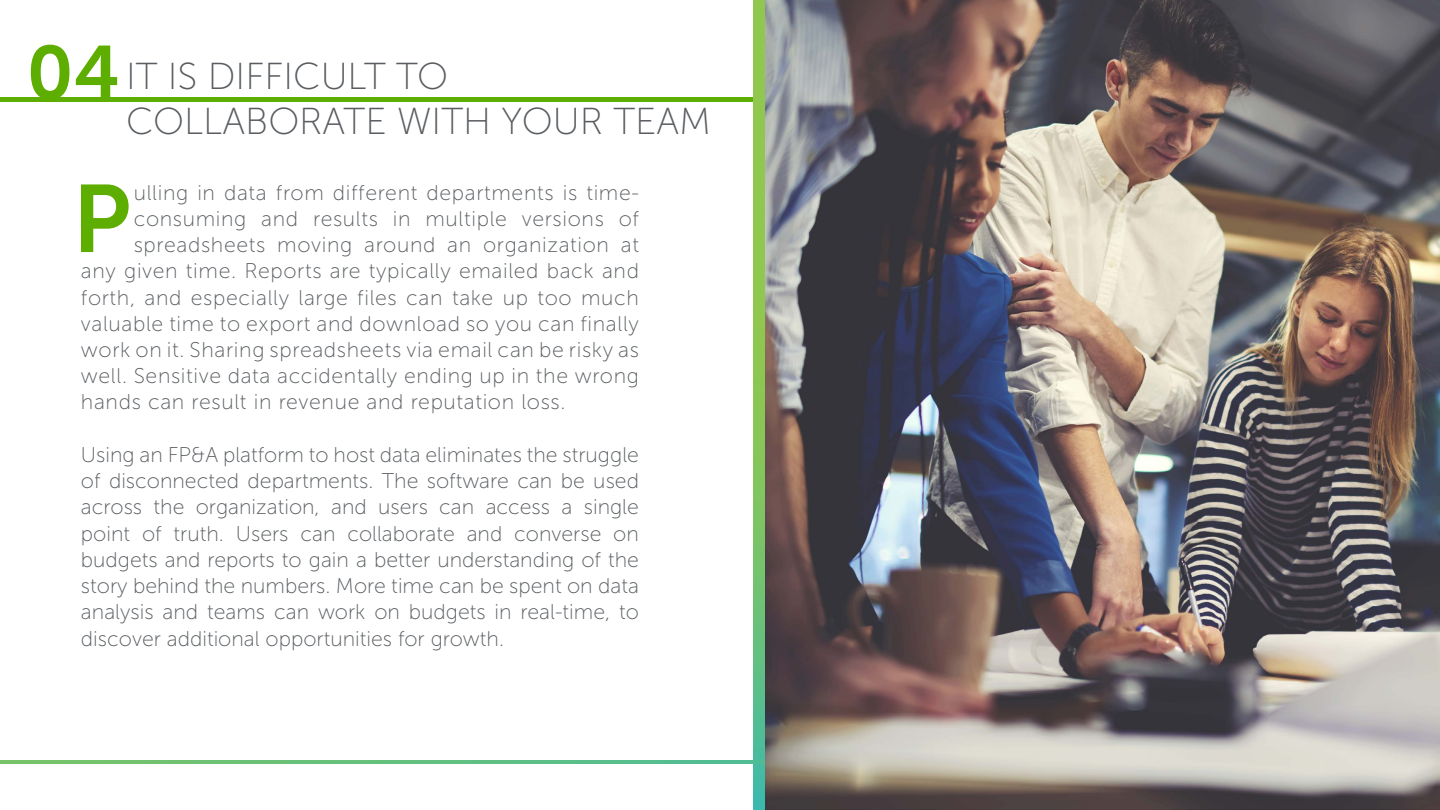
<style>
.page{position:relative;width:1440px;height:810px;background:#fff}
.page>*{position:absolute;margin:0;border:0;box-sizing:border-box;transform-origin:0 0}
.t1{font:95.25px "Museo Sans 700";color:#5dae01}
.t2{font:75px "Museo Sans 700";color:#5dae01}
.t3{font:37.5px "Museo Sans 100";color:#595d61}
.t4{font:21.25px/26.2px "Museo Sans 100";letter-spacing:.03em;color:#595d61;text-align:justify}
</style>
<div class="page">
<hr style="left:0;top:98px;width:781px;height:4px;background:#5dae01">
<svg style="left:0;top:760px;width:765px;height:4px"></svg>
<img style="left:765px;top:0;width:675px;height:810px">
<h2 class="t2" style="left:27px;top:31px;width:95px">04</h2>
<h3 class="t3" style="left:126px;top:57px;width:99px">It is diffi</h3>
<h3 class="t3" style="left:293px;top:57px;width:157px">cult to</h3>
<h3 class="t3" style="left:126px;top:102px;width:79px">collab</h3>
<h3 class="t3" style="left:268px;top:102px;width:53px">orate</h3>
<h3 class="t3" style="left:397px;top:102px;width:53px">with</h3>
<h3 class="t3" style="left:502px;top:102px;width:211px">your team</h3>
<h1 class="t1" style="left:72px;top:166px;width:49px">P</h1>
<p class="t4" style="left:134px;top:179px;width:507px">ulling in data from different departments is time-</p>
<p class="t4" style="left:134px;top:206px;width:507px">consuming and results in multiple versions of</p>
<p class="t4" style="left:134px;top:232px;width:507px">spreadsheets moving around an organization at</p>
<p class="t4" style="left:81px;top:258px;width:560px">any given time. Reports are typically emailed back and</p>
<p class="t4" style="left:81px;top:284px;width:560px">forth, and especially large files can take up too much</p>
<p class="t4" style="left:81px;top:311px;width:559px">valuable time to export and download so you can finally</p>
<p class="t4" style="left:81px;top:337px;width:560px">work on it. Sharing spreadsheets via email can be risky as</p>
<p class="t4" style="left:81px;top:363px;width:560px">well. Sensitive data accidentally ending up in the wrong</p>
<p class="t4" style="left:81px;top:389px;width:486px">hands can result in revenue and reputation loss.</p>
<p class="t4" style="left:81px;top:442px;width:560px">Using an FP&amp;A platform to host data eliminates the struggle of disconnected departments. The software can be used across the organization, and users can access a single point of truth. Users can collaborate and converse on budgets and reports to gain a better understanding of the story behind the numbers. More time can be spent on data analysis and teams can work on budgets in real-time, to discover additional opportunities for growth.</p>
</div>
